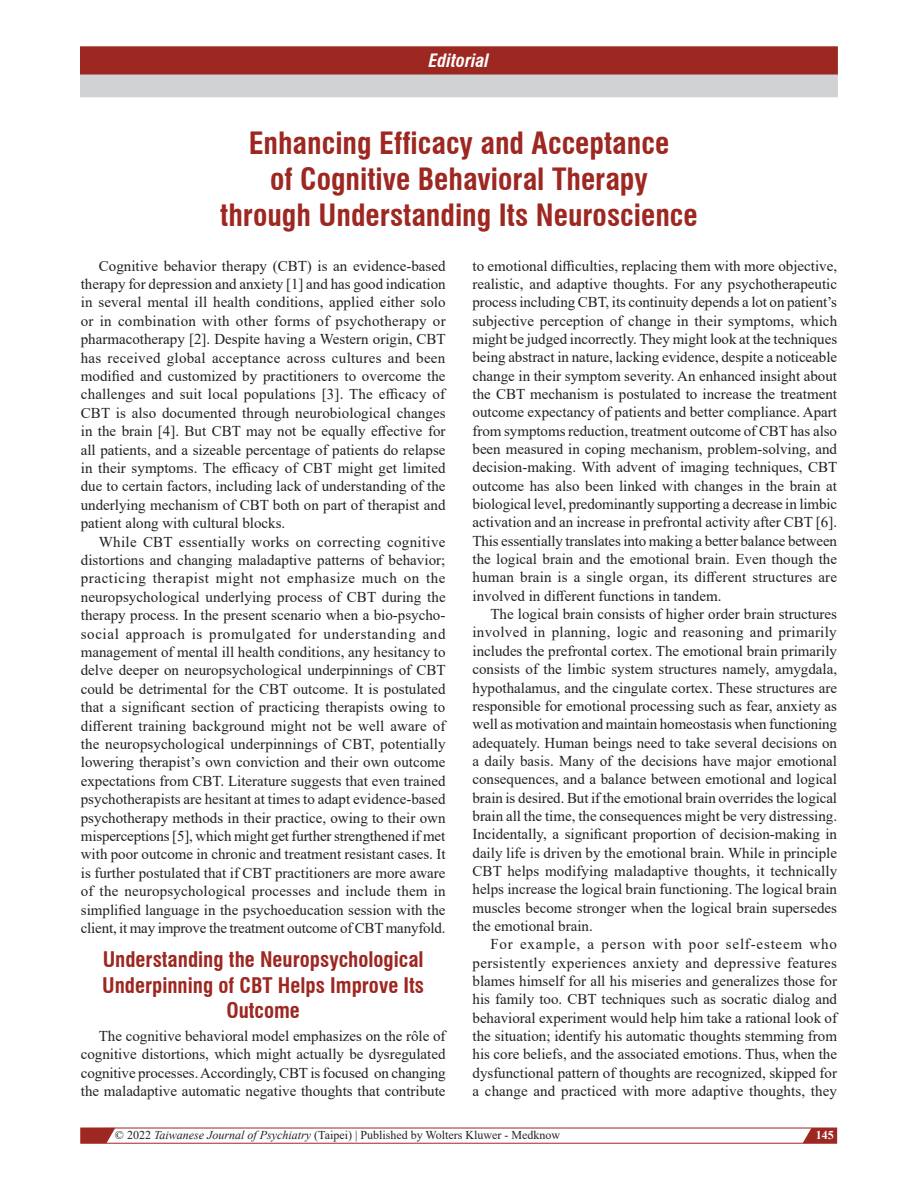
<style>
.page{position:relative;width:918px;height:1188px;background:#fff}
.page>*{position:absolute;margin:0;border:0;box-sizing:border-box;transform-origin:0 0}
.AT{font:700 condensed 30px/36px "Swiss 721 BT";color:#9d2721;text-align:center}
.t1{font:700 condensed 21px/25.7px "Swiss 721 BT";color:#9d2721;text-align:center}
.AH{font:italic 700 condensed 18px "Swiss 721 BT";color:#fff}
.TX{font:15px/18.3px "Times New Roman";color:#231f20;text-align:justify}
.t2{font:12px "Times New Roman";color:#231f20}
.t3{font:700 12px "Times New Roman";color:#fff}
.s1{font-style:italic}
</style>
<div class="page">
<svg style="left:80px;top:1128px;width:758px;height:16px"></svg>
<div style="left:80px;top:46px;width:758px;height:51px;background:#d1d2d4"></div>
<div style="left:81px;top:47px;width:756px;height:27px;background:#9d2721"></div>
<div style="left:80px;top:46px;width:758px;height:29px;border:2px solid #9d2721"></div>
<p class="AH" style="left:429px;top:50px;width:62px">Editorial</p>
<p class="AT" style="left:220px;top:125px;width:479px">Enhancing Efficacy and Acceptance<br>of Cognitive Behavioral Therapy<br>through Understanding Its Neuroscience</p>
<p class="TX" style="left:81px;top:256px;width:366px;text-indent:18px">Cognitive behavior therapy (CBT) is an evidence-based therapy for depression and anxiety [1] and has good indication in several mental ill health conditions, applied either solo or in combination with other forms of psychotherapy or pharmacotherapy [2]. Despite having a Western origin, CBT has received global acceptance across cultures and been modified and customized by practitioners to overcome the challenges and suit local populations [3]. The efficacy of CBT is also documented through neurobiological changes in the brain [4]. But CBT may not be equally effective for all patients, and a sizeable percentage of patients do relapse in their symptoms. The efficacy of CBT might get limited due to certain factors, including lack of understanding of the underlying mechanism of CBT both on part of therapist and patient along with cultural blocks.</p>
<p class="TX" style="left:81px;top:532px;width:366px;text-indent:18px">While CBT essentially works on correcting cognitive distortions and changing maladaptive patterns of behavior; practicing therapist might not emphasize much on the neuropsychological underlying process of CBT during the therapy process. In the present scenario when a bio-psycho&shy;social approach is promulgated for understanding and management of mental ill health conditions, any hesitancy to delve deeper on neuropsychological underpinnings of CBT could be detrimental for the CBT outcome. It is postulated that a significant section of practicing therapists owing to different training background might not be well aware of the neuropsychological underpinnings of CBT, potentially lowering therapist’s own conviction and their own outcome expectations from CBT. Literature suggests that even trained psychotherapists are hesitant at times to adapt evidence-based psychotherapy methods in their practice, owing to their own misperceptions [5], which might get further strengthened if met with poor outcome in chronic and treatment resistant cases. It is further postulated that if CBT practitioners are more aware of the neuropsychological processes and include them in simplified language in the psychoeducation session with the client, it may improve the treatment outcome of CBT manyfold.</p>
<h1 class="t1" style="left:102px;top:947px;width:324px">Understanding the Neuropsychological<br>Underpinning of CBT Helps Improve Its<br>Outcome</h1>
<p class="TX" style="left:81px;top:1026px;width:366px;text-indent:18px">The cognitive behavioral model emphasizes on the rôle of cognitive distortions, which might actually be dysregulated cognitive processes. Accordingly, CBT is focused on changing the maladaptive automatic negative thoughts that contribute</p>
<p class="TX" style="left:472px;top:256px;width:366px">to emotional difficulties, replacing them with more objective, realistic, and adaptive thoughts. For any psychotherapeutic process including CBT, its continuity depends a lot on patient’s subjective perception of change in their symptoms, which might be judged incorrectly. They might look at the techniques being abstract in nature, lacking evidence, despite a noticeable change in their symptom severity. An enhanced insight about the CBT mechanism is postulated to increase the treatment outcome expectancy of patients and better compliance. Apart from symptoms reduction, treatment outcome of CBT has also been measured in coping mechanism, problem-solving, and decision-making. With advent of imaging techniques, CBT outcome has also been linked with changes in the brain at biological level, predominantly supporting a decrease in limbic activation and an increase in prefrontal activity after CBT [6].<br>This essentially translates into making a better balance between the logical brain and the emotional brain. Even though the human brain is a single organ, its different structures are involved in different functions in tandem.</p>
<p class="TX" style="left:472px;top:604px;width:366px;text-indent:18px">The logical brain consists of higher order brain structures involved in planning, logic and reasoning and primarily includes the prefrontal cortex. The emotional brain primarily consists of the limbic system structures namely, amygdala, hypothalamus, and the cingulate cortex. These structures are responsible for emotional processing such as fear, anxiety as well as motivation and maintain homeostasis when functioning adequately. Human beings need to take several decisions on a daily basis. Many of the decisions have major emotional consequences, and a balance between emotional and logical brain is desired. But if the emotional brain overrides the logical brain all the time, the consequences might be very distressing.<br>Incidentally, a significant proportion of decision-making in daily life is driven by the emotional brain. While in principle CBT helps modifying maladaptive thoughts, it technically helps increase the logical brain functioning. The logical brain muscles become stronger when the logical brain supersedes the emotional brain.</p>
<p class="TX" style="left:472px;top:935px;width:366px;text-indent:18px">For example, a person with poor self-esteem who persistently experiences anxiety and depressive features blames himself for all his miseries and generalizes those for his family too. CBT techniques such as socratic dialog and behavioral experiment would help him take a rational look of the situation; identify his automatic thoughts stemming from his core beliefs, and the associated emotions. Thus, when the dysfunctional pattern of thoughts are recognized, skipped for a change and practiced with more adaptive thoughts, they</p>
<p class="t2" style="left:115px;top:1127px;width:447px">© 2022 <span class="s1">Taiwanese Journal of Psychiatry</span> (Taipei) | Published by Wolters Kluwer - Medknow</p>
<p class="t3" style="left:816px;top:1127px;width:19px">145</p>
</div>
